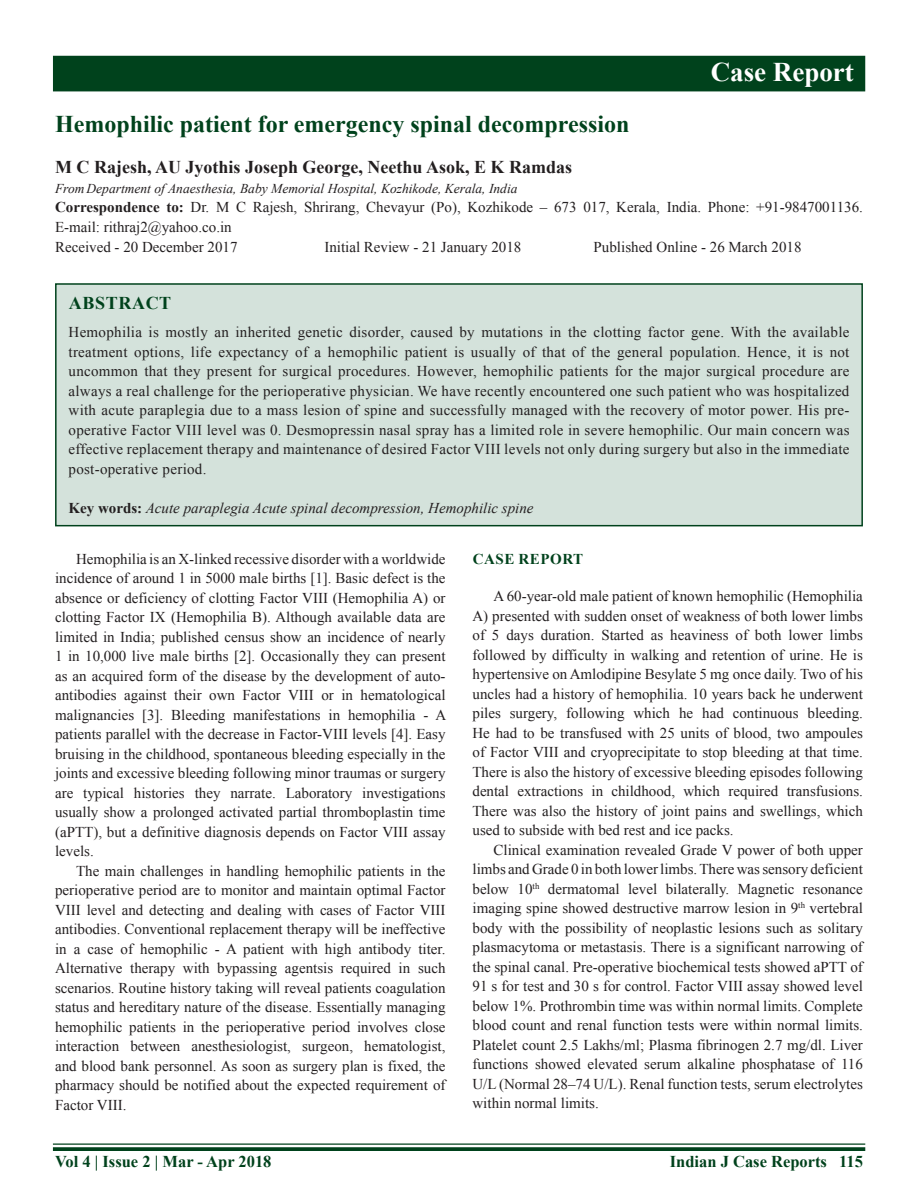
<style>
.page{position:relative;width:918px;height:1188px;background:#fff}
.page>*{position:absolute;margin:0;border:0;box-sizing:border-box;transform-origin:0 0}
.AH{font:700 27px "Times New Roman";color:#fff}
.AT{font:700 24px "Times New Roman";color:#00421c}
.AU{font:700 18px "Times New Roman";color:#231f20}
.ABSH{font:700 18px "Times New Roman";letter-spacing:.035em;color:#00421c}
.RF{font:700 16.5px "Times New Roman";color:#00421c}
.TX{font:15px/19.5px "Times New Roman";color:#231f20;text-align:justify}
.ABS{font:15px/19.5px "Times New Roman";letter-spacing:.02em;color:#231f20;text-align:justify}
.ADD{font:15px/19.5px "Times New Roman";color:#231f20}
.HIS{font:15px "Times New Roman";color:#231f20}
.KWD{font:italic 15px "Times New Roman";color:#231f20}
.t1{font:700 15px "Times New Roman";letter-spacing:.035em;color:#00421c}
.AFF{font:italic 13.5px "Times New Roman";color:#231f20}
.s1{font-weight:700}
.s2{font-weight:700;font-style:normal}
</style>
<div class="page">
<hr style="left:53px;top:1143px;width:812px;height:2px;background:#00421c">
<svg style="left:53px;top:1147px;width:812px;height:4px;background:#0f4d29"></svg>
<div style="left:53px;top:56px;width:812px;height:35px;background:#00421c"></div>
<div style="left:56px;top:284px;width:806px;height:242px;background:#d4e2db"></div>
<div style="left:55px;top:283px;width:808px;height:243px;border:2px solid #00421c"></div>
<p class="AH" style="left:711px;top:52px;width:145px">Case Report</p>
<p class="AT" style="left:55px;top:106px;width:576px">Hemophilic patient for emergency spinal decompression</p>
<p class="AU" style="left:55px;top:154px;width:519px">M C Rajesh, AU Jyothis Joseph George, Neethu Asok, E K Ramdas</p>
<p class="AFF" style="left:55px;top:179px;width:464px">From Department of Anaesthesia, Baby Memorial Hospital, Kozhikode, Kerala, India</p>
<p class="ADD" style="left:55px;top:197px;width:809px"><span class="s1">Correspondence to:</span> Dr. M C Rajesh, Shrirang, Chevayur (Po), Kozhikode – 673 017, Kerala, India. Phone: +91-9847001136.<br>E-mail: rithraj2@yahoo.co.in</p>
<p class="HIS" style="left:55px;top:236px;width:184px">Received - 20 December 2017</p>
<p class="HIS" style="left:324px;top:236px;width:199px">Initial Review - 21 January 2018</p>
<p class="HIS" style="left:594px;top:236px;width:209px">Published Online - 26 March 2018</p>
<p class="ABSH" style="left:69px;top:290px;width:104px">ABSTRACT</p>
<p class="ABS" style="left:69px;top:322px;width:783px">Hemophilia is mostly an inherited genetic disorder, caused by mutations in the clotting factor gene. With the available treatment options, life expectancy of a hemophilic patient is usually of that of the general population. Hence, it is not uncommon that they present for surgical procedures. However, hemophilic patients for the major surgical procedure are always a real challenge for the perioperative physician. We have recently encountered one such patient who was hospitalized with acute paraplegia due to a mass lesion of spine and successfully managed with the recovery of motor power. His pre&shy;operative Factor VIII level was 0. Desmopressin nasal spray has a limited role in severe hemophilic. Our main concern was effective replacement therapy and maintenance of desired Factor VIII levels not only during surgery but also in the immediate post-operative period.</p>
<p class="KWD" style="left:69px;top:498px;width:467px"><span class="s2">Key words:</span> Acute paraplegia Acute spinal decompression, Hemophilic spine</p>
<p class="TX" style="left:55px;top:549px;width:393px;text-indent:21px">Hemophilia is an X-linked recessive disorder with a worldwide incidence of around 1 in 5000 male births [1]. Basic defect is the absence or deficiency of clotting Factor VIII (Hemophilia A) or clotting Factor IX (Hemophilia B). Although available data are limited in India; published census show an incidence of nearly 1 in 10,000 live male births [2]. Occasionally they can present as an acquired form of the disease by the development of auto&shy;antibodies against their own Factor VIII or in hematological malignancies [3]. Bleeding manifestations in hemophilia - A patients parallel with the decrease in Factor-VIII levels [4]. Easy bruising in the childhood, spontaneous bleeding especially in the joints and excessive bleeding following minor traumas or surgery are typical histories they narrate. Laboratory investigations usually show a prolonged activated partial thromboplastin time (aPTT), but a definitive diagnosis depends on Factor VIII assay levels.</p>
<p class="TX" style="left:55px;top:861px;width:392px;text-indent:21px">The main challenges in handling hemophilic patients in the perioperative period are to monitor and maintain optimal Factor VIII level and detecting and dealing with cases of Factor VIII antibodies. Conventional replacement therapy will be ineffective in a case of hemophilic - A patient with high antibody titer.<br>Alternative therapy with bypassing agentsis required in such scenarios. Routine history taking will reveal patients coagulation status and hereditary nature of the disease. Essentially managing hemophilic patients in the perioperative period involves close interaction between anesthesiologist, surgeon, hematologist, and blood bank personnel. As soon as surgery plan is fixed, the pharmacy should be notified about the expected requirement of Factor VIII.</p>
<h1 class="t1" style="left:473px;top:548px;width:112px">CASE REPORT</h1>
<p class="TX" style="left:472px;top:586px;width:392px;text-indent:21px">A 60-year-old male patient of known hemophilic (Hemophilia A) presented with sudden onset of weakness of both lower limbs of 5 days duration. Started as heaviness of both lower limbs followed by difficulty in walking and retention of urine. He is hypertensive on Amlodipine Besylate 5 mg once daily. Two of his uncles had a history of hemophilia. 10 years back he underwent piles surgery, following which he had continuous bleeding.<br>He had to be transfused with 25 units of blood, two ampoules of Factor VIII and cryoprecipitate to stop bleeding at that time.<br>There is also the history of excessive bleeding episodes following dental extractions in childhood, which required transfusions.<br>There was also the history of joint pains and swellings, which used to subside with bed rest and ice packs.</p>
<p class="TX" style="left:472px;top:839px;width:392px;text-indent:21px">Clinical examination revealed Grade V power of both upper limbs and Grade 0 in both lower limbs. There was sensory deficient below 10<sup>th</sup> dermatomal level bilaterally. Magnetic resonance imaging spine showed destructive marrow lesion in 9<sup>th</sup> vertebral body with the possibility of neoplastic lesions such as solitary plasmacytoma or metastasis. There is a significant narrowing of the spinal canal. Pre-operative biochemical tests showed aPTT of 91 s for test and 30 s for control. Factor VIII assay showed level below 1%. Prothrombin time was within normal limits. Complete blood count and renal function tests were within normal limits.<br>Platelet count 2.5 Lakhs/ml; Plasma fibrinogen 2.7 mg/dl. Liver functions showed elevated serum alkaline phosphatase of 116<br>U/L (Normal 28–74 U/L). Renal function tests, serum electrolytes within normal limits.</p>
<p class="RF" style="left:55px;top:1150px;width:218px">Vol 4 | Issue 2 | Mar - Apr 2018</p>
<p class="RF" style="left:670px;top:1150px;width:195px">Indian J Case Reports 115</p>
</div>
